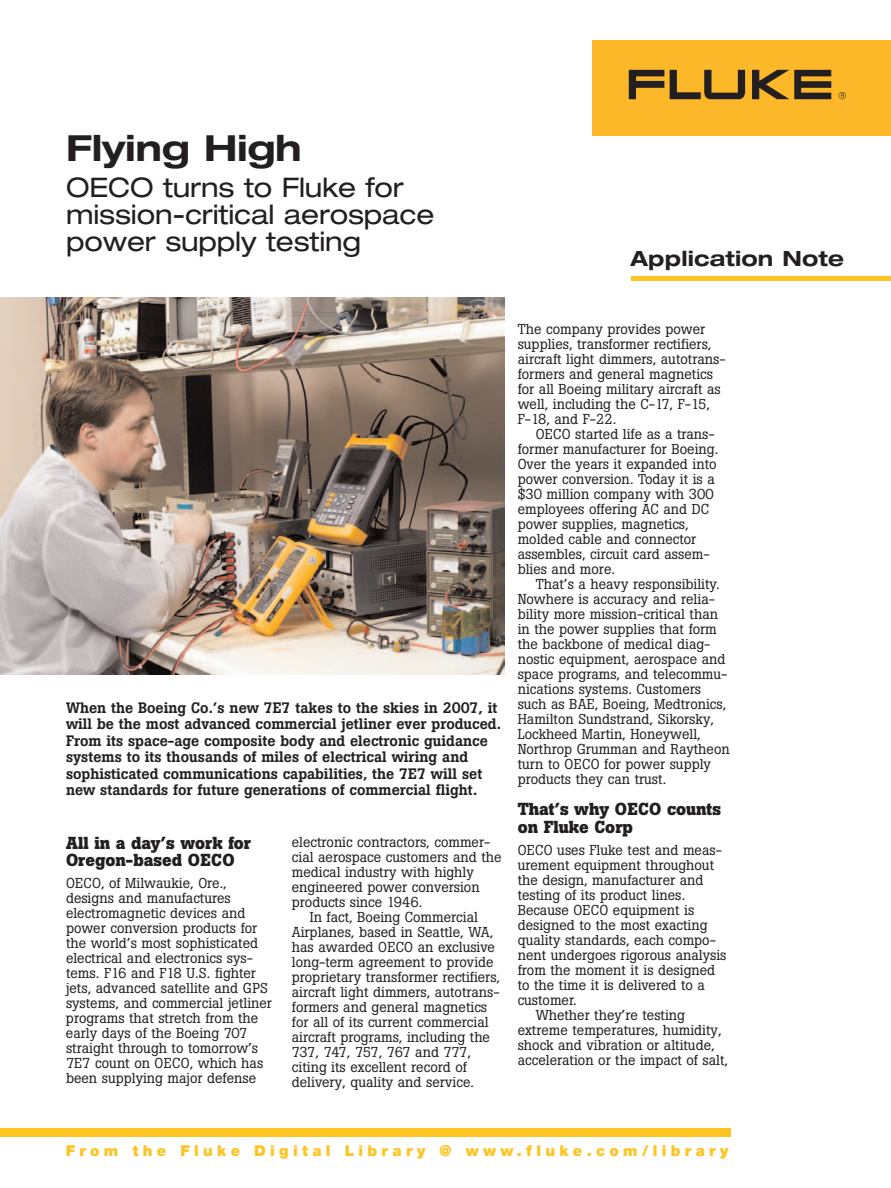
<style>
.page{position:relative;width:891px;height:1188px;background:#fff}
.page>*{position:absolute;margin:0;border:0;box-sizing:border-box;transform-origin:0 0}
.t1{font:700 expanded 36px "Helvetica Neue";letter-spacing:-.01em;color:#231f20}
.t2{font:expanded 27px/27px "Helvetica Neue";letter-spacing:-.005em;color:#231f20}
.t3{font:700 expanded 21px "Helvetica Neue";letter-spacing:.01em;color:#231f20}
.t4{font:700 17.25px/17.2px "Boton";color:#231f20}
.t5{font:500 15px/16.5px "Boton";color:#231f20}
.t6{font:900 15px "Helvetica Neue";letter-spacing:.285em;color:#fec422}
.t7{font:14.25px/15px "Boton";color:#231f20}
.t8{font:14.25px "Boton";letter-spacing:-.04em;color:#231f20}
</style>
<div class="page">
<div style="left:592px;top:41px;width:299px;height:95px;background:#fcb828"></div>
<svg style="left:629px;top:70px;width:35px;height:29px"></svg>
<svg style="left:752px;top:70px;width:79px;height:29px"></svg>
<svg style="left:670px;top:70px;width:75px;height:29px"></svg>
<svg style="left:839px;top:92px;width:7px;height:7px"></svg>
<img style="left:0;top:297px;width:504px;height:378px">
<div style="left:0;top:1128px;width:730px;height:8px;background:#fec422"></div>
<hr style="left:631px;top:277px;width:260px;height:4px;background:#fec422">
<h1 class="t1" style="left:66px;top:135px;width:237px">Flying High</h1>
<h2 class="t2" style="left:66px;top:177px;width:370px">OECO turns to Fluke for mission-critical aerospace power supply testing</h2>
<h3 class="t3" style="left:631px;top:251px;width:215px">Application Note</h3>
<p class="t5" style="left:66px;top:701px;width:437px">When the Boeing Co.’s new 7E7 takes to the skies in 2007, it will be the most advanced commercial jetliner ever produced.<br>From its space-age composite body and electronic guidance systems to its thousands of miles of electrical wiring and sophisticated communications capabilities, the 7E7 will set new standards for future generations of commercial flight.</p>
<p class="t7" style="left:292px;top:836px;width:200px">electronic contractors, commer-</p>
<p class="t7" style="left:292px;top:851px;width:211px">cial aerospace customers and the</p>
<p class="t7" style="left:292px;top:866px;width:184px">medical industry with highly</p>
<p class="t7" style="left:292px;top:881px;width:189px">engineered power conversion</p>
<p class="t7" style="left:292px;top:896px;width:132px">products since 1946.</p>
<p class="t7" style="left:310px;top:911px;width:170px">In fact, Boeing Commercial</p>
<p class="t7" style="left:292px;top:926px;width:203px">Airplanes, based in Seattle, WA,</p>
<p class="t7" style="left:292px;top:941px;width:205px">has awarded OECO an exclusive</p>
<p class="t7" style="left:292px;top:956px;width:203px">long-term agreement to provide</p>
<p class="t7" style="left:292px;top:971px;width:210px">proprietary transformer rectifiers,</p>
<p class="t7" style="left:292px;top:986px;width:209px">aircraft light dimmers, autotrans-</p>
<p class="t7" style="left:292px;top:1001px;width:197px">formers and general magnetics</p>
<p class="t7" style="left:292px;top:1016px;width:198px">for all of its current commercial</p>
<p class="t7" style="left:292px;top:1031px;width:200px">aircraft programs, including the</p>
<p class="t8" style="left:292px;top:1047px;width:181px">737, 747, 757, 767 and 777,</p>
<p class="t7" style="left:292px;top:1061px;width:177px">citing its excellent record of</p>
<p class="t7" style="left:292px;top:1076px;width:184px">delivery, quality and service.</p>
<p class="t4" style="left:66px;top:836px;width:187px">All in a day’s work for<br>Oregon-based OECO</p>
<p class="t7" style="left:66px;top:877px;width:208px">OECO, of Milwaukie, Ore., designs and manufactures electromagnetic devices and power conversion products for the world’s most sophisticated electrical and electronics sys&shy;tems. F16 and F18 U.S. fighter jets, advanced satellite and GPS systems, and commercial jetliner programs that stretch from the early days of the Boeing 707 straight through to tomorrow’s<br>7E7 count on OECO, which has been supplying major defense</p>
<p class="t7" style="left:518px;top:323px;width:209px">The company provides power supplies, transformer rectifiers, aircraft light dimmers, autotrans&shy;formers and general magnetics for all Boeing military aircraft as well, including the C-17, F-15,<br>F-18, and F-22.</p>
<p class="t7" style="left:518px;top:428px;width:202px;text-indent:18px">OECO started life as a trans&shy;former manufacturer for Boeing.<br>Over the years it expanded into power conversion. Today it is a $30 million company with 300 employees offering AC and DC power supplies, magnetics, molded cable and connector assembles, circuit card assem&shy;blies and more.</p>
<p class="t7" style="left:518px;top:578px;width:214px;text-indent:18px">That’s a heavy responsibility.<br>Nowhere is accuracy and relia&shy;bility more mission-critical than in the power supplies that form the backbone of medical diag&shy;nostic equipment, aerospace and space programs, and telecommu&shy;nications systems. Customers such as BAE, Boeing, Medtronics,<br>Hamilton Sundstrand, Sikorsky,<br>Lockheed Martin, Honeywell,<br>Northrop Grumman and Raytheon turn to OECO for power supply products they can trust.</p>
<p class="t4" style="left:518px;top:802px;width:205px">That’s why OECO counts on Fluke Corp</p>
<p class="t7" style="left:518px;top:843px;width:206px">OECO uses Fluke test and meas-</p>
<p class="t7" style="left:518px;top:858px;width:198px">urement equipment throughout</p>
<p class="t7" style="left:518px;top:873px;width:187px">the design, manufacturer and</p>
<p class="t7" style="left:518px;top:888px;width:169px">testing of its product lines.</p>
<p class="t7" style="left:518px;top:903px;width:178px">Because OECO equipment is</p>
<p class="t7" style="left:518px;top:918px;width:191px">designed to the most exacting</p>
<p class="t7" style="left:518px;top:933px;width:200px">quality standards, each compo-</p>
<p class="t7" style="left:518px;top:948px;width:210px">nent undergoes rigorous analysis</p>
<p class="t7" style="left:518px;top:963px;width:199px">from the moment it is designed</p>
<p class="t7" style="left:518px;top:978px;width:189px">to the time it is delivered to a</p>
<p class="t7" style="left:518px;top:993px;width:61px">customer.</p>
<p class="t7" style="left:536px;top:1008px;width:151px">Whether they’re testing</p>
<p class="t7" style="left:518px;top:1023px;width:205px">extreme temperatures, humidity,</p>
<p class="t7" style="left:518px;top:1038px;width:198px">shock and vibration or altitude,</p>
<p class="t7" style="left:518px;top:1053px;width:212px">acceleration or the impact of salt,</p>
<p class="t6" style="left:66px;top:1145px;width:664px">From the Fluke Digital Library @ www.fluke.com/library</p>
</div>
